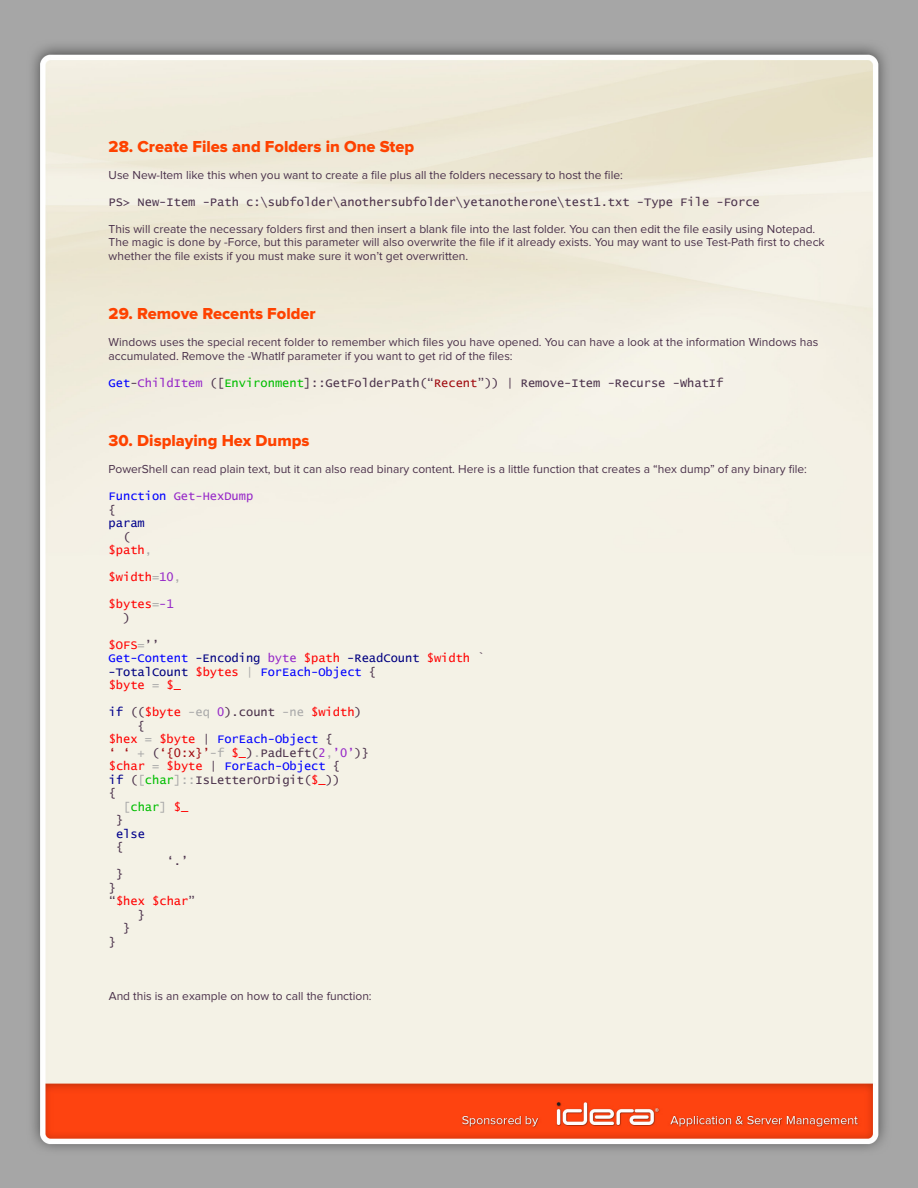
<style>
.page{position:relative;width:918px;height:1188px;background:#fff}
.page>*{position:absolute;margin:0;border:0;box-sizing:border-box;transform-origin:0 0}
.t1{font:16.5px "Proxima Nova Extrabld";color:#fe4200}
.t2{font:12px/13.5px "Proxima Nova";color:#4b324b}
.t3{font:12px "Lucida Console";color:#4b324b}
.t4{font:12px/13.5px "Lucida Console";color:#000080}
.t5{font:12px/13.5px "Lucida Console";color:#f00}
.t6{font:12px "Lucida Console";color:#00f}
.t7{font:12px/13.5px "Lucida Console";color:#9628c8}
.t8{font:12px "Lucida Console";color:#00008b}
.t9{font:12px "Lucida Console";color:#00be00}
.s1{color:#00f}
.s2{color:#9628c8}
.s3{color:#00be00}
.s4{color:#a00a0f}
.s5{color:#4b324b}
.s6{color:#a9a9a9}
.s7{color:#f00}
.s8{color:#00008b}
</style>
<div class="page">
<img style="left:0;top:0;width:918px;height:1188px">
<h1 class="t1" style="left:109px;top:137px;width:307px">28. Create Files and Folders in One Step</h1>
<p class="t2" style="left:109px;top:169px;width:516px">Use New-Item like this when you want to create a file plus all the folders necessary to host the file:</p>
<p class="t3" style="left:109px;top:197px;width:653px">PS&gt; New-Item -Path c:\subfolder\anothersubfolder\yetanotherone\test1.txt -Type File -Force</p>
<p class="t2" style="left:109px;top:223px;width:718px">This will create the necessary folders first and then insert a blank file into the last folder. You can then edit the file easily using Notepad.<br>The magic is done by -Force, but this parameter will also overwrite the file if it already exists. You may want to use Test-Path first to check whether the file exists if you must make sure it won’t get overwritten.</p>
<h1 class="t1" style="left:109px;top:304px;width:209px">29. Remove Recents Folder</h1>
<p class="t2" style="left:109px;top:336px;width:711px">Windows uses the special recent folder to remember which files you have opened. You can have a look at the information Windows has accumulated. Remove the -WhatIf parameter if you want to get rid of the files:</p>
<p class="t3" style="left:109px;top:377px;width:616px"><span class="s1">Get</span>-<span class="s2">ChildItem</span> ([<span class="s3">Environment</span>]::GetFolderPath(“<span class="s4">Recent</span>”)) | Remove-Item -Recurse -WhatIf</p>
<h1 class="t1" style="left:109px;top:431px;width:202px">30. Displaying Hex Dumps</h1>
<p class="t2" style="left:109px;top:463px;width:700px">PowerShell can read plain text, but it can also read binary content. Here is a little function that creates a “hex dump” of any binary file:</p>
<p class="t7" style="left:109px;top:490px;width:146px"><span class="s1">Function</span> Get-HexDump <span class="s5">{</span></p>
<p class="t8" style="left:109px;top:518px;width:38px">param</p>
<p class="t5" style="left:109px;top:531px;width:45px;text-indent:14px"><span class="s5">( </span>$path<span class="s6">,</span></p>
<p class="t5" style="left:109px;top:571px;width:74px">$width<span class="s6">=</span><span class="s2">10</span><span class="s6">,</span></p>
<p class="t5" style="left:123px;top:598px;width:52px;text-indent:-14px">$bytes<span class="s6">=</span><span class="s2">-1 </span><span class="s5">)</span></p>
<p class="t4" style="left:109px;top:639px;width:377px"><span class="s7">$OFS</span><span class="s6">=</span><span class="s5">’’<br></span><span class="s1">Get-Content</span> -Encoding <span class="s2">byte</span> <span class="s7">$path</span> -ReadCount <span class="s7">$width</span> <span class="s5">` </span>-TotalCount <span class="s7">$bytes</span> <span class="s6">|</span> <span class="s1">ForEach-Object</span> <span class="s5">{<br></span><span class="s7">$byte</span> <span class="s6">=</span> <span class="s7">$_</span></p>
<p class="t5" style="left:109px;top:706px;width:255px"><span class="s8">if</span> <span class="s5">((</span>$byte <span class="s6">-eq</span> <span class="s2">0</span><span class="s5">).count</span> <span class="s6">-ne</span> $width<span class="s5">)</span></p>
<p class="t3" style="left:138px;top:720px;width:9px">{</p>
<p class="t6" style="left:109px;top:734px;width:226px"><span class="s7">$hex</span> <span class="s6">=</span> <span class="s7">$byte</span> <span class="s5">|</span> ForEach-Object <span class="s5">{</span></p>
<p class="t3" style="left:109px;top:747px;width:262px"><span class="s4">‘ ‘</span> <span class="s6">+</span> (<span class="s4">‘{0:x}’</span><span class="s6">-f</span> <span class="s7">$_</span>)<span class="s6">.</span>PadLeft(<span class="s2">2</span><span class="s6">,</span><span class="s2">’0’</span>)}</p>
<p class="t6" style="left:109px;top:761px;width:233px"><span class="s7">$char</span> <span class="s6">=</span> <span class="s7">$byte</span> <span class="s5">|</span> ForEach-Object <span class="s5">{</span></p>
<p class="t3" style="left:109px;top:774px;width:233px"><span class="s8">if</span> (<span class="s6">[</span><span class="s3">char</span><span class="s6">]::</span>IsLetterOrDigit(<span class="s7">$_</span>))</p>
<p class="t3" style="left:109px;top:788px;width:9px">{</p>
<p class="t9" style="left:123px;top:801px;width:67px"><span class="s6">[</span>char<span class="s6">]</span> <span class="s7">$_</span></p>
<p class="t3" style="left:116px;top:815px;width:9px">}</p>
<p class="t8" style="left:116px;top:828px;width:30px">else</p>
<p class="t3" style="left:116px;top:842px;width:9px">{</p>
<p class="t3" style="left:167px;top:855px;width:23px">‘.’</p>
<p class="t3" style="left:116px;top:869px;width:9px">}</p>
<p class="t3" style="left:109px;top:882px;width:9px">}</p>
<p class="t5" style="left:109px;top:895px;width:88px"><span class="s5">“</span>$hex $char<span class="s5">”</span></p>
<p class="t3" style="left:138px;top:909px;width:9px">}</p>
<p class="t3" style="left:123px;top:923px;width:9px">}</p>
<p class="t3" style="left:109px;top:936px;width:9px">}</p>
<p class="t2" style="left:109px;top:989px;width:264px">And this is an example on how to call the function:</p>
</div>
